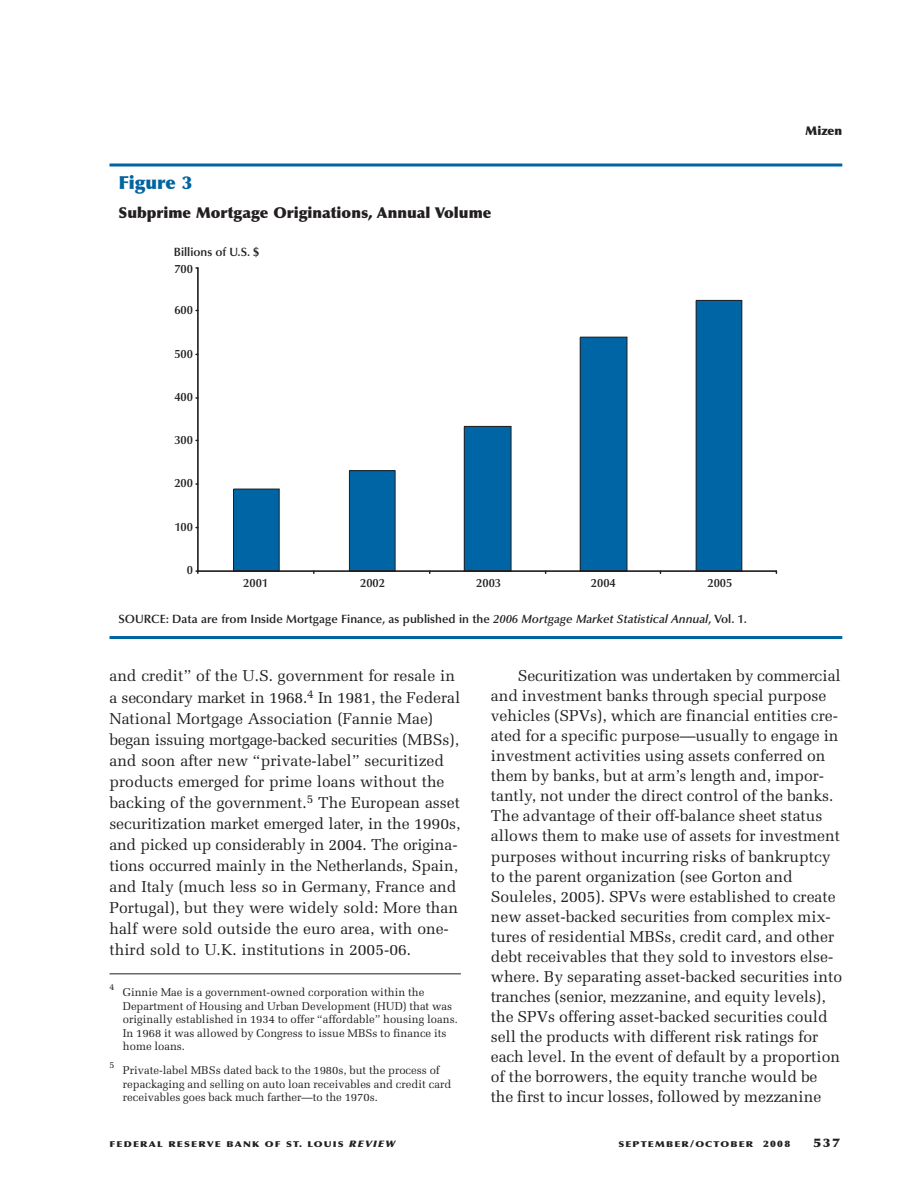
<style>
.page{position:relative;width:918px;height:1188px;background:#fff}
.page>*{position:absolute;margin:0;border:0;box-sizing:border-box;transform-origin:0 0}
.t1{font:900 18px "Optima";color:#00649e}
.t2{font:15.75px/20px "Melior";color:#231f20}
.t3{font:900 15px "Optima";color:#231f20}
.t4{font:600 12px/16.6px "Optima";color:#231f20}
.t5{font:900 12px "Optima";color:#231f20}
.t6{font:900 12px "Optima";color:#231f20;scale:1.1 1}
.t7{font:11.25px/13.5px "Melior";color:#231f20}
.t8{font:9px "Melior";color:#231f20}
.t9{font:900 8.1px "Optima";letter-spacing:.12em;color:#231f20;scale:1.22 1}
.s1{font-style:italic}
.s2{font-size:9px}
.s3{font-style:italic;font-size:9px}
</style>
<div class="page">
<hr style="left:110px;top:973px;width:351px;height:1px;background:#231f20">
<div style="left:234px;top:489px;width:45px;height:82px;background:#0065a4"></div>
<div style="left:233px;top:489px;width:46px;height:82px;border:1px solid #231f20"></div>
<div style="left:349px;top:471px;width:46px;height:100px;background:#0065a4"></div>
<div style="left:349px;top:471px;width:46px;height:100px;border:1px solid #231f20"></div>
<div style="left:464px;top:426px;width:47px;height:145px;background:#0065a4"></div>
<div style="left:464px;top:426px;width:47px;height:145px;border:1px solid #231f20"></div>
<div style="left:580px;top:337px;width:47px;height:234px;background:#0065a4"></div>
<div style="left:580px;top:337px;width:47px;height:234px;border:1px solid #231f20"></div>
<div style="left:696px;top:300px;width:46px;height:271px;background:#0065a4"></div>
<div style="left:696px;top:300px;width:46px;height:271px;border:1px solid #231f20"></div>
<hr style="left:197px;top:268px;width:2px;height:303px;background:#231f20">
<hr style="left:198px;top:570px;width:578px;height:2px;background:#231f20">
<hr style="left:110px;top:164px;width:732px;height:2px;background:#00649e">
<hr style="left:110px;top:636px;width:732px;height:3px;background:#00649e">
<p class="t1" style="left:118px;top:175px;width:76px">Figure 3</p>
<p class="t3" style="left:118px;top:207px;width:374px">Subprime Mortgage Originations, Annual Volume</p>
<p class="t4" style="left:174px;top:245px;width:87px">Billions of U.S. $<br>700</p>
<p class="t4" style="left:174px;top:303px;width:20px">600</p>
<p class="t4" style="left:174px;top:347px;width:20px">500</p>
<p class="t4" style="left:174px;top:390px;width:20px">400</p>
<p class="t4" style="left:174px;top:433px;width:20px">300</p>
<p class="t4" style="left:174px;top:476px;width:20px">200</p>
<p class="t4" style="left:174px;top:520px;width:20px">100</p>
<p class="t4" style="left:187px;top:563px;width:8px">0</p>
<p class="t4" style="left:243px;top:575px;width:26px">2001</p>
<p class="t4" style="left:360px;top:576px;width:26px">2002</p>
<p class="t4" style="left:476px;top:576px;width:26px">2003</p>
<p class="t4" style="left:591px;top:576px;width:26px">2004</p>
<p class="t4" style="left:708px;top:576px;width:26px">2005</p>
<p class="t4" style="left:118px;top:611px;width:630px">SOURCE: Data are from Inside Mortgage Finance, as published in the <span class="s1">2006 Mortgage Market Statistical Annual</span>, Vol. 1.</p>
<p class="t5" style="left:806px;top:126px;width:38px">Mizen</p>
<p class="t2" style="left:109px;top:666px;width:352px;line-height:21px">and credit” of the U.S. government for resale in a secondary market in 1968.<sup>4</sup> In 1981, the Federal National Mortgage Association (Fannie Mae) began issuing mortgage-backed securities (MBSs), and soon after new “private-label” securitized products emerged for prime loans without the backing of the government.<sup>5</sup> The European asset securitization market emerged later, in the 1990s, and picked up considerably in 2004. The origina&shy;tions occurred mainly in the Netherlands, Spain, and Italy (much less so in Germany, France and Portugal), but they were widely sold: More than half were sold outside the euro area, with one&shy;third sold to U.K. institutions in 2005-06.</p>
<p class="t2" style="left:491px;top:666px;width:353px;text-indent:27px">Securitization was undertaken by commercial and investment banks through special purpose vehicles (SPVs), which are financial entities cre&shy;ated for a specific purpose—usually to engage in investment activities using assets conferred on them by banks, but at arm’s length and, impor&shy;tantly, not under the direct control of the banks.<br>The advantage of their off-balance sheet status allows them to make use of assets for investment purposes without incurring risks of bankruptcy to the parent organization (see Gorton and Souleles, 2005). SPVs were established to create new asset-backed securities from complex mix&shy;tures of residential MBSs, credit card, and other debt receivables that they sold to investors else&shy;where. By separating asset-backed securities into tranches (senior, mezzanine, and equity levels), the SPVs offering asset-backed securities could sell the products with different risk ratings for each level. In the event of default by a proportion of the borrowers, the equity tranche would be the first to incur losses, followed by mezzanine</p>
<p class="t8" style="left:110px;top:982px;width:7px">4</p>
<p class="t7" style="left:123px;top:985px;width:336px">Ginnie Mae is a government-owned corporation within the Department of Housing and Urban Development (HUD) that was originally established in 1934 to offer “affordable” housing loans.<br>In 1968 it was allowed by Congress to issue MBSs to finance its home loans.</p>
<p class="t8" style="left:110px;top:1060px;width:7px">5</p>
<p class="t7" style="left:123px;top:1064px;width:330px">Private-label MBSs dated back to the 1980s, but the process of repackaging and selling on auto loan receivables and credit card receivables goes back much farther—to the 1970s.</p>
<p class="t9" style="left:110px;top:1141px;width:236px">FEDERAL RESERVE BANK OF ST<span class="s2">.</span> LOUIS <span class="s3">REVIEW</span></p>
<p class="t9" style="left:618px;top:1141px;width:142px">SEPTEMBER<span class="s2">/</span>OCTOBER <span class="s2">2008</span></p>
<p class="t6" style="left:813px;top:1138px;width:26px">537</p>
</div>
